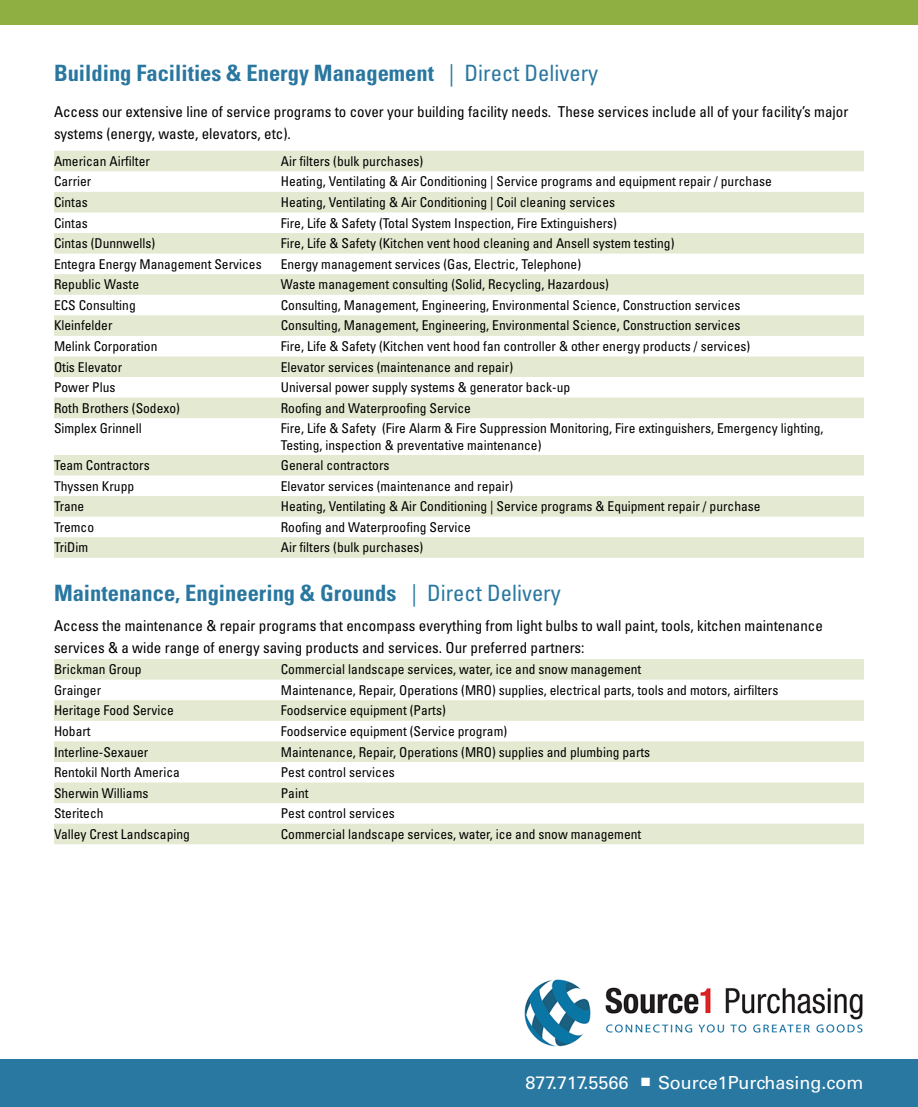
<style>
.page{position:relative;width:918px;height:1107px;background:#fff}
.page>*{position:absolute;margin:0;border:0;box-sizing:border-box;transform-origin:0 0}
.t1{font:700 condensed 22.5px "Univers LT Std";color:#2977a0}
.t2{font:18px "Univers LT Std";color:#fff}
.t3{font:condensed 15px/22.5px "Univers LT Std";color:#000}
.t4{font:condensed 13.5px/16.2px "Univers LT Std";color:#000}
.s1{font-weight:400}
</style>
<div class="page">
<div style="left:0;top:0;width:918px;height:24px;background:#8faf42"></div>
<svg style="left:54px;top:151px;width:810px;height:407px"></svg>
<svg style="left:54px;top:659px;width:810px;height:185px;fill:#e4e9d1"></svg>
<div style="left:0;top:1059px;width:918px;height:48px;background:#2978a1"></div>
<img style="left:525px;top:979px;width:338px;height:67px">
<h1 class="t1" style="left:54px;top:59px;width:546px">Building Facilities &amp; Energy Management <span class="s1">| Direct Delivery</span></h1>
<p class="t3" style="left:54px;top:100px;width:796px">Access our extensive line of service programs to cover your building facility needs. These services include all of your facility’s major systems (energy, waste, elevators, etc).</p>
<p class="t4" style="left:54px;top:153px;width:97px">American Airfilter</p>
<p class="t4" style="left:281px;top:153px;width:144px">Air filters (bulk purchases)</p>
<p class="t4" style="left:54px;top:173px;width:39px">Carrier</p>
<p class="t4" style="left:281px;top:173px;width:493px">Heating, Ventilating &amp; Air Conditioning | Service programs and equipment repair / purchase</p>
<p class="t4" style="left:54px;top:194px;width:35px">Cintas</p>
<p class="t4" style="left:281px;top:194px;width:336px">Heating, Ventilating &amp; Air Conditioning | Coil cleaning services</p>
<p class="t4" style="left:54px;top:215px;width:35px">Cintas</p>
<p class="t4" style="left:281px;top:215px;width:338px">Fire, Life &amp; Safety (Total System Inspection, Fire Extinguishers)</p>
<p class="t4" style="left:54px;top:235px;width:103px">Cintas (Dunnwells)</p>
<p class="t4" style="left:281px;top:235px;width:395px">Fire, Life &amp; Safety (Kitchen vent hood cleaning and Ansell system testing)</p>
<p class="t4" style="left:54px;top:256px;width:209px">Entegra Energy Management Services</p>
<p class="t4" style="left:281px;top:256px;width:302px">Energy management services (Gas, Electric, Telephone)</p>
<p class="t4" style="left:54px;top:276px;width:87px">Republic Waste</p>
<p class="t4" style="left:281px;top:276px;width:330px">Waste management consulting (Solid, Recycling, Hazardous)</p>
<p class="t4" style="left:54px;top:297px;width:83px">ECS Consulting</p>
<p class="t4" style="left:281px;top:297px;width:461px">Consulting, Management, Engineering, Environmental Science, Construction services</p>
<p class="t4" style="left:54px;top:317px;width:60px">Kleinfelder</p>
<p class="t4" style="left:281px;top:317px;width:461px">Consulting, Management, Engineering, Environmental Science, Construction services</p>
<p class="t4" style="left:54px;top:338px;width:105px">Melink Corporation</p>
<p class="t4" style="left:281px;top:338px;width:471px">Fire, Life &amp; Safety (Kitchen vent hood fan controller &amp; other energy products / services)</p>
<p class="t4" style="left:54px;top:359px;width:70px">Otis Elevator</p>
<p class="t4" style="left:281px;top:359px;width:234px">Elevator services (maintenance and repair)</p>
<p class="t4" style="left:54px;top:379px;width:63px">Power Plus</p>
<p class="t4" style="left:281px;top:379px;width:291px">Universal power supply systems &amp; generator back-up</p>
<p class="t4" style="left:54px;top:400px;width:127px">Roth Brothers (Sodexo)</p>
<p class="t4" style="left:281px;top:400px;width:192px">Roofing and Waterproofing Service</p>
<p class="t4" style="left:54px;top:420px;width:89px">Simplex Grinnell</p>
<p class="t4" style="left:281px;top:420px;width:544px">Fire, Life &amp; Safety (Fire Alarm &amp; Fire Suppression Monitoring, Fire extinguishers, Emergency lighting,<br>Testing, inspection &amp; preventative maintenance)</p>
<p class="t4" style="left:54px;top:457px;width:97px">Team Contractors</p>
<p class="t4" style="left:281px;top:457px;width:110px">General contractors</p>
<p class="t4" style="left:54px;top:478px;width:82px">Thyssen Krupp</p>
<p class="t4" style="left:281px;top:478px;width:234px">Elevator services (maintenance and repair)</p>
<p class="t4" style="left:54px;top:498px;width:32px">Trane</p>
<p class="t4" style="left:281px;top:498px;width:481px">Heating, Ventilating &amp; Air Conditioning | Service programs &amp; Equipment repair / purchase</p>
<p class="t4" style="left:54px;top:519px;width:42px">Tremco</p>
<p class="t4" style="left:281px;top:519px;width:192px">Roofing and Waterproofing Service</p>
<p class="t4" style="left:54px;top:539px;width:36px">TriDim</p>
<p class="t4" style="left:281px;top:539px;width:144px">Air filters (bulk purchases)</p>
<h1 class="t1" style="left:54px;top:580px;width:508px">Maintenance, Engineering &amp; Grounds <span class="s1">| Direct Delivery</span></h1>
<p class="t3" style="left:54px;top:614px;width:770px">Access the maintenance &amp; repair programs that encompass everything from light bulbs to wall paint, tools, kitchen maintenance services &amp; a wide range of energy saving products and services. Our preferred partners:</p>
<p class="t4" style="left:54px;top:661px;width:89px">Brickman Group</p>
<p class="t4" style="left:281px;top:661px;width:362px">Commercial landscape services, water, ice and snow management</p>
<p class="t4" style="left:54px;top:682px;width:49px">Grainger</p>
<p class="t4" style="left:281px;top:682px;width:499px">Maintenance, Repair, Operations (MRO) supplies, electrical parts, tools and motors, airfilters</p>
<p class="t4" style="left:54px;top:702px;width:121px">Heritage Food Service</p>
<p class="t4" style="left:281px;top:702px;width:166px">Foodservice equipment (Parts)</p>
<p class="t4" style="left:54px;top:723px;width:38px">Hobart</p>
<p class="t4" style="left:281px;top:723px;width:228px">Foodservice equipment (Service program)</p>
<p class="t4" style="left:54px;top:743px;width:96px">Interline-Sexauer</p>
<p class="t4" style="left:281px;top:743px;width:371px">Maintenance, Repair, Operations (MRO) supplies and plumbing parts</p>
<p class="t4" style="left:54px;top:764px;width:127px">Rentokil North America</p>
<p class="t4" style="left:281px;top:764px;width:115px">Pest control services</p>
<p class="t4" style="left:54px;top:785px;width:96px">Sherwin Williams</p>
<p class="t4" style="left:281px;top:785px;width:29px">Paint</p>
<p class="t4" style="left:54px;top:805px;width:51px">Steritech</p>
<p class="t4" style="left:281px;top:805px;width:115px">Pest control services</p>
<p class="t4" style="left:54px;top:826px;width:137px">Valley Crest Landscaping</p>
<p class="t4" style="left:281px;top:826px;width:362px">Commercial landscape services, water, ice and snow management</p>
<h2 class="t2" style="left:526px;top:1072px;width:340px">877.717.5566 ■ Source1Purchasing.com</h2>
</div>
